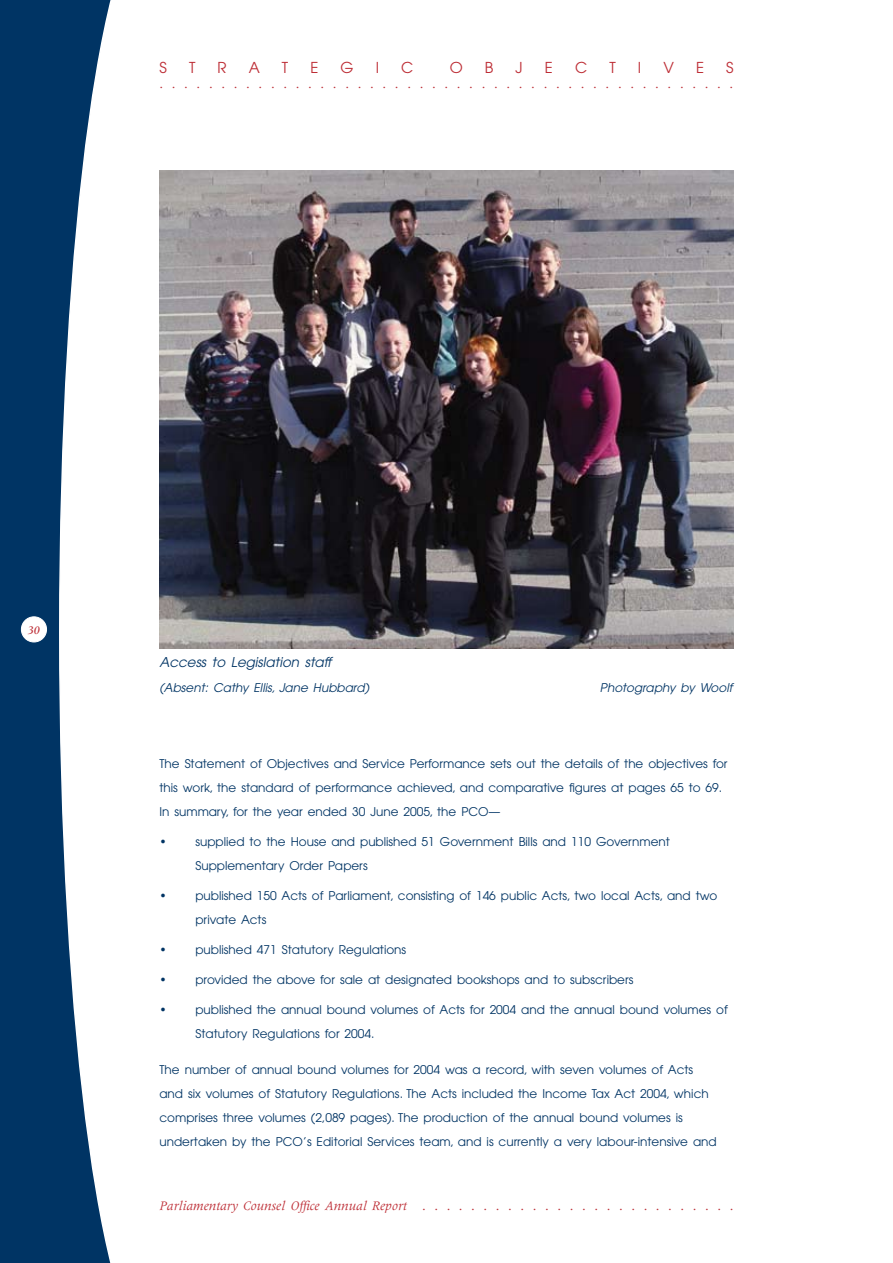
<style>
.page{position:relative;width:893px;height:1263px;background:#fff}
.page>*{position:absolute;margin:0;border:0;box-sizing:border-box;transform-origin:0 0}
.t1{font:15px "Avant Garde";color:#bd2d35}
.t2{font:italic 13.5px "Meridien";color:#bd2d35}
.t3{font:13.5px "Meridien";color:#bd2d35}
.t4{font:italic 13.5px "Avant Garde";color:#003464}
.t5{font:12px/24px "Avant Garde";color:#003464}
.t6{font:italic 12px "Avant Garde";color:#003464}
.t7{font:italic 500 12px "Meridien";color:#bd2d35}
.s1{font-style:normal}
</style>
<div class="page">
<div style="left:0;top:0;width:59px;height:1263px;background:#003464"></div>
<div style="left:21px;top:617px;width:26px;height:25px;background:#fff;border-radius:50%"></div>
<div style="left:21px;top:617px;width:26px;height:25px;border:1px solid #fff;border-radius:50%"></div>
<svg style="left:59px;top:0;width:203px;height:1263px"></svg>
<img style="left:159px;top:170px;width:574px;height:478px">
<p class="t1" style="left:159px;top:59px;width:9px">S</p>
<p class="t1" style="left:189px;top:59px;width:8px">T</p>
<p class="t1" style="left:218px;top:59px;width:11px">R</p>
<p class="t1" style="left:249px;top:59px;width:13px">A</p>
<p class="t1" style="left:282px;top:59px;width:8px">T</p>
<p class="t1" style="left:310px;top:59px;width:10px">E</p>
<p class="t1" style="left:341px;top:59px;width:15px">G</p>
<p class="t1" style="left:376px;top:59px;width:5px">I</p>
<p class="t1" style="left:401px;top:59px;width:14px">C</p>
<p class="t1" style="left:450px;top:59px;width:15px">O</p>
<p class="t1" style="left:485px;top:59px;width:10px">B</p>
<p class="t1" style="left:516px;top:59px;width:9px">J</p>
<p class="t1" style="left:545px;top:59px;width:10px">E</p>
<p class="t1" style="left:575px;top:59px;width:14px">C</p>
<p class="t1" style="left:609px;top:59px;width:8px">T</p>
<p class="t1" style="left:638px;top:59px;width:5px">I</p>
<p class="t1" style="left:663px;top:59px;width:12px">V</p>
<p class="t1" style="left:696px;top:59px;width:10px">E</p>
<p class="t1" style="left:726px;top:59px;width:9px">S</p>
<p class="t3" style="left:159px;top:76px;width:575px">...............................................</p>
<p class="t7" style="left:28px;top:623px;width:13px">30</p>
<p class="t4" style="left:159px;top:654px;width:173px">Access to Legislation staff</p>
<p class="t6" style="left:159px;top:681px;width:211px">(Absent: Cathy Ellis, Jane Hubbard)</p>
<p class="t6" style="left:600px;top:681px;width:134px">Photography by Woolf</p>
<p class="t5" style="left:159px;top:751px;width:570px">The Statement of Objectives and Service Performance sets out the details of the objectives for this work, the standard of performance achieved, and comparative figures at pages 65 to 69.<br>In summary, for the year ended 30 June 2005, the PCO—</p>
<p class="t5" style="left:195px;top:829px;width:476px;text-indent:-36px">• supplied to the House and published 51 Government Bills and 110 Government<br>Supplementary Order Papers</p>
<p class="t5" style="left:195px;top:883px;width:523px;text-indent:-36px">• published 150 Acts of Parliament, consisting of 146 public Acts, two local Acts, and two private Acts</p>
<p class="t5" style="left:159px;top:937px;width:248px">• published 471 Statutory Regulations</p>
<p class="t5" style="left:159px;top:967px;width:476px">• provided the above for sale at designated bookshops and to subscribers</p>
<p class="t5" style="left:195px;top:997px;width:534px;text-indent:-36px">• published the annual bound volumes of Acts for 2004 and the annual bound volumes of<br>Statutory Regulations for 2004.</p>
<p class="t5" style="left:159px;top:1057px;width:559px">The number of annual bound volumes for 2004 was a record, with seven volumes of Acts and six volumes of Statutory Regulations. The Acts included the Income Tax Act 2004, which comprises three volumes (2,089 pages). The production of the annual bound volumes is undertaken by the PCO’s Editorial Services team, and is currently a very labour-intensive and</p>
<p class="t2" style="left:159px;top:1198px;width:576px">Parliamentary Counsel Office Annual Report <span class="s1">. . . . . . . . . . . . . . . . . . . . . . . . . .</span></p>
</div>
